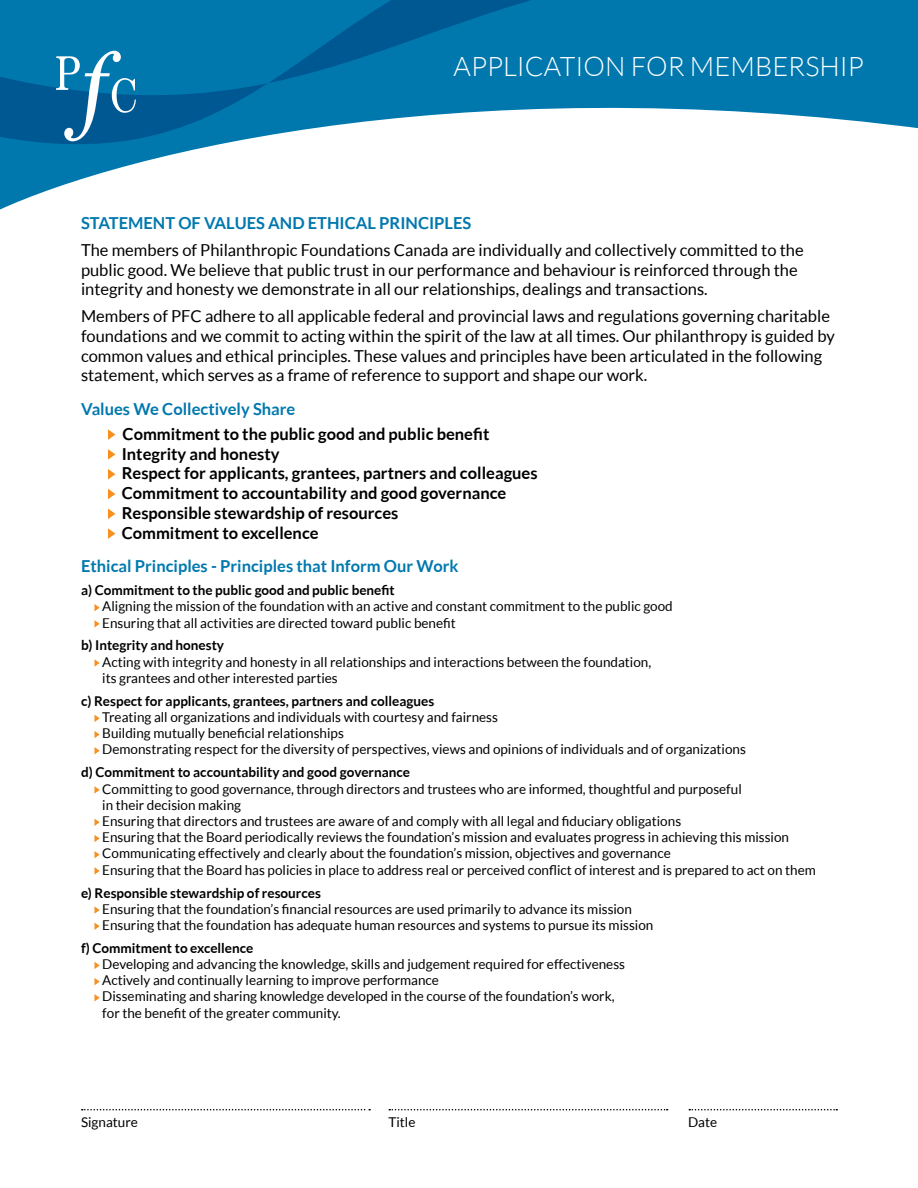
<style>
.page{position:relative;width:918px;height:1188px;background:#fff}
.page>*{position:absolute;margin:0;border:0;box-sizing:border-box;transform-origin:0 0}
.t1{font:300 27px "Lato";color:#fff}
.t2{font:16.5px/19.8px "Lato";color:#000}
.t3{font:700 16.5px/19.8px "Lato";color:#000}
.t4{font:700 16.5px "Lato";color:#0078ae}
.t5{font:13.5px/16.2px "Lato";color:#000}
.t6{font:700 13.5px "Lato";color:#000}
</style>
<div class="page">
<svg style="left:0;top:0;width:918px;height:210px;fill:#0078ae"></svg>
<svg style="left:56px;top:51px;width:80px;height:90px;background:#2e81af"></svg>
<svg style="left:108px;top:429px;width:7px;height:11px"></svg>
<svg style="left:108px;top:449px;width:7px;height:11px"></svg>
<svg style="left:108px;top:469px;width:7px;height:10px"></svg>
<svg style="left:108px;top:489px;width:7px;height:10px"></svg>
<svg style="left:108px;top:509px;width:7px;height:10px"></svg>
<svg style="left:108px;top:528px;width:7px;height:11px"></svg>
<svg style="left:94px;top:604px;width:6px;height:7px"></svg>
<svg style="left:94px;top:620px;width:6px;height:8px"></svg>
<svg style="left:94px;top:659px;width:6px;height:8px"></svg>
<svg style="left:94px;top:715px;width:6px;height:7px"></svg>
<svg style="left:94px;top:731px;width:6px;height:7px"></svg>
<svg style="left:94px;top:747px;width:6px;height:7px"></svg>
<svg style="left:94px;top:786px;width:6px;height:8px"></svg>
<svg style="left:94px;top:819px;width:6px;height:7px"></svg>
<svg style="left:94px;top:835px;width:6px;height:7px"></svg>
<svg style="left:94px;top:851px;width:6px;height:7px"></svg>
<svg style="left:94px;top:867px;width:6px;height:8px"></svg>
<svg style="left:94px;top:906px;width:6px;height:8px"></svg>
<svg style="left:94px;top:923px;width:6px;height:7px"></svg>
<svg style="left:94px;top:962px;width:6px;height:7px"></svg>
<svg style="left:94px;top:978px;width:6px;height:7px"></svg>
<svg style="left:94px;top:994px;width:6px;height:7px"></svg>
<svg style="left:82px;top:1109px;width:288px;height:1px"></svg>
<svg style="left:389px;top:1109px;width:279px;height:1px"></svg>
<svg style="left:689px;top:1109px;width:148px;height:1px"></svg>
<h1 class="t1" style="left:454px;top:52px;width:412px">APPLICATION FOR MEM BERSHIP</h1>
<p class="t4" style="left:81px;top:214px;width:390px">Statement of Values and Ethical Principles</p>
<p class="t2" style="left:81px;top:240px;width:724px">The members of Philanthropic Foundations Canada are individually and collectively committed to the public good. We believe that public trust in our performance and behaviour is reinforced through the integrity and honesty we demonstrate in all our relationships, dealings and transactions.</p>
<p class="t2" style="left:81px;top:306px;width:755px">Members of PFC adhere to all applicable federal and provincial laws and regulations governing charitable foundations and we commit to acting within the spirit of the law at all times. Our philanthropy is guided by common values and ethical principles. These values and principles have been articulated in the following statement, which serves as a frame of reference to support and shape our work.</p>
<p class="t4" style="left:81px;top:399px;width:216px">Values We Collectively Share</p>
<p class="t3" style="left:122px;top:424px;width:417px">Commitment to the public good and public benefit<br>I ntegrity and honesty<br>Respect for applicants, grantees, partners and colleagues Commitment to accountability and good governance Responsible stewardship of resources<br>Commitment to excellence</p>
<p class="t4" style="left:81px;top:557px;width:379px">Ethical Principles - Principles that I nform Our Work</p>
<p class="t6" style="left:81px;top:582px;width:315px">a) Commitment to the public good and public benefit</p>
<p class="t5" style="left:102px;top:598px;width:572px">Aligning the mission of the foundation with an active and constant commitment to the public good<br>Ensuring that all activities are directed toward public benefit</p>
<p class="t6" style="left:81px;top:638px;width:145px">b) I ntegrity and honesty</p>
<p class="t5" style="left:102px;top:654px;width:551px">Acting with integrity and honesty in all relationships and interactions between the foundation, its grantees and other interested parties</p>
<p class="t6" style="left:81px;top:693px;width:355px">c) Respect for applicants, grantees, partners and colleagues</p>
<p class="t5" style="left:102px;top:709px;width:645px">Treating all organizations and individuals with courtesy and fairness<br>Building mutually beneficial relationships<br>Demonstrating respect for the diversity of perspectives, views and opinions of individuals and of organizations</p>
<p class="t6" style="left:81px;top:765px;width:331px">d) Commitment to accountability and good governance</p>
<p class="t5" style="left:102px;top:781px;width:715px">Committing to good governance, through directors and trustees who are informed, thoughtful and purposeful<br>in their decision making<br>Ensuring that directors and trustees are aware of and comply with all legal and fiduciary obligations<br>Ensuring that the Board periodically reviews the foundation’s mission and evaluates progress in achieving this mission Communicating effectively and clearly about the foundation’s mission, objectives and governance<br>Ensuring that the Board has policies in place to address real or perceived conflict of interest and is prepared to act on them</p>
<p class="t6" style="left:81px;top:885px;width:242px">e) Responsible stewardship of resources</p>
<p class="t5" style="left:102px;top:901px;width:553px">Ensuring that the foundation’s financial resources are used primarily to advance its mission<br>Ensuring that the foundation has adequate human resources and systems to pursue its mission</p>
<p class="t6" style="left:81px;top:940px;width:174px">f) Commitment to excellence</p>
<p class="t5" style="left:102px;top:956px;width:524px">Developing and advancing the knowledge, skills and judgement required for effectiveness Actively and continually learning to improve performance<br>Disseminating and sharing knowledge developed in the course of the foundation’s work, for the benefit of the greater community.</p>
<p class="t5" style="left:81px;top:1114px;width:58px">Signature</p>
<p class="t5" style="left:389px;top:1114px;width:28px">Title</p>
<p class="t5" style="left:688px;top:1114px;width:31px">Date</p>
</div>
